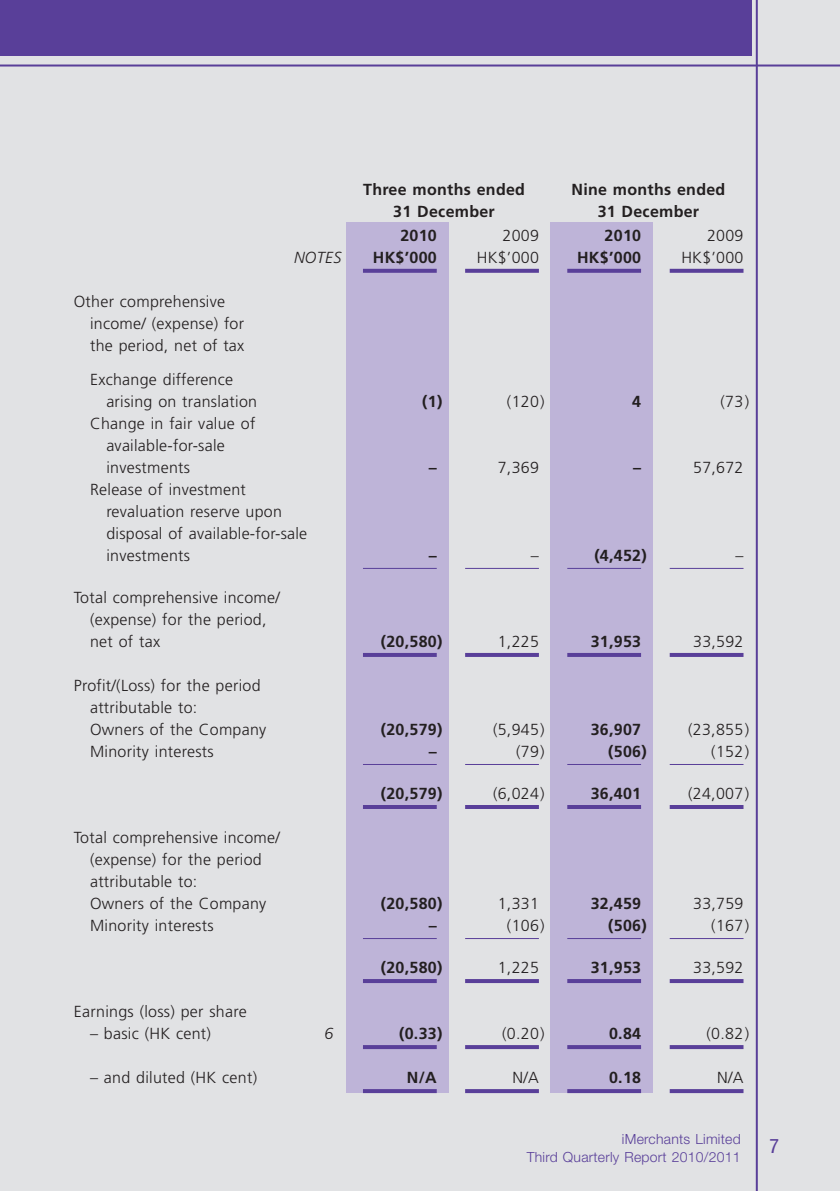
<style>
.page{position:relative;width:840px;height:1191px;background:#fff}
.page>*{position:absolute;margin:0;border:0;box-sizing:border-box;transform-origin:0 0}
.t1{font:300 16px/22px "Frutiger LT Std";letter-spacing:.015em;color:#231f20}
.t2{font:700 16px "Frutiger LT Std";letter-spacing:.015em;color:#231f20}
.t3{font:italic 300 16px "Frutiger LT Std";letter-spacing:.015em;color:#231f20}
.t4{font:300 14px/18px "Helvetica Neue LT Std";letter-spacing:.015em;color:#593f99;text-align:right}
</style>
<div class="page">
<div style="left:0;top:0;width:839px;height:1191px;background:#e1e2e4"></div>
<div style="left:0;top:0;width:750px;height:55px;background:#593f99"></div>
<hr style="left:0;top:64px;width:839px;height:2px;background:#593f99">
<hr style="left:755px;top:0;width:2px;height:1191px;background:#593f99">
<div style="left:346px;top:223px;width:102px;height:870px;background:#beb4d8"></div>
<div style="left:550px;top:223px;width:102px;height:869px;background:#beb4d8"></div>
<svg style="left:363px;top:269px;width:73px;height:4px"></svg>
<svg style="left:465px;top:269px;width:73px;height:4px"></svg>
<svg style="left:567px;top:269px;width:73px;height:4px"></svg>
<svg style="left:669px;top:269px;width:74px;height:4px"></svg>
<hr style="left:363px;top:568px;width:73px;height:1px;background:#593f99">
<hr style="left:465px;top:568px;width:73px;height:1px;background:#593f99">
<hr style="left:567px;top:568px;width:73px;height:1px;background:#593f99">
<hr style="left:669px;top:568px;width:74px;height:1px;background:#593f99">
<hr style="left:363px;top:653px;width:73px;height:4px;background:#593f99">
<hr style="left:465px;top:653px;width:73px;height:4px;background:#593f99">
<hr style="left:567px;top:653px;width:73px;height:4px;background:#593f99">
<hr style="left:669px;top:653px;width:74px;height:4px;background:#593f99">
<hr style="left:363px;top:764px;width:73px;height:1px;background:#593f99">
<hr style="left:465px;top:764px;width:73px;height:1px;background:#593f99">
<hr style="left:567px;top:764px;width:73px;height:1px;background:#593f99">
<hr style="left:669px;top:764px;width:74px;height:1px;background:#593f99">
<hr style="left:363px;top:805px;width:73px;height:4px;background:#593f99">
<hr style="left:465px;top:805px;width:73px;height:4px;background:#593f99">
<hr style="left:567px;top:805px;width:73px;height:4px;background:#593f99">
<hr style="left:669px;top:805px;width:74px;height:4px;background:#593f99">
<hr style="left:363px;top:938px;width:73px;height:1px;background:#593f99">
<hr style="left:465px;top:938px;width:73px;height:1px;background:#593f99">
<hr style="left:567px;top:938px;width:73px;height:1px;background:#593f99">
<hr style="left:669px;top:938px;width:74px;height:1px;background:#593f99">
<hr style="left:363px;top:979px;width:73px;height:4px;background:#593f99">
<hr style="left:465px;top:979px;width:73px;height:4px;background:#593f99">
<hr style="left:567px;top:979px;width:73px;height:4px;background:#593f99">
<hr style="left:669px;top:979px;width:74px;height:4px;background:#593f99">
<hr style="left:363px;top:1045px;width:73px;height:4px;background:#593f99">
<svg style="left:465px;top:1045px;width:73px;height:4px"></svg>
<hr style="left:567px;top:1045px;width:73px;height:4px;background:#593f99">
<svg style="left:669px;top:1045px;width:74px;height:4px"></svg>
<hr style="left:363px;top:1089px;width:73px;height:4px;background:#593f99">
<svg style="left:465px;top:1089px;width:73px;height:4px"></svg>
<hr style="left:567px;top:1089px;width:73px;height:4px;background:#593f99">
<svg style="left:669px;top:1089px;width:74px;height:4px"></svg>
<p class="t2" style="left:363px;top:180px;width:163px">Three months ended</p>
<p class="t2" style="left:571px;top:180px;width:155px">Nine months ended</p>
<p class="t2" style="left:393px;top:202px;width:103px">31 December</p>
<p class="t2" style="left:597px;top:202px;width:103px">31 December</p>
<p class="t2" style="left:400px;top:226px;width:38px">2010</p>
<p class="t1" style="left:502px;top:224px;width:38px">2009</p>
<p class="t2" style="left:604px;top:226px;width:38px">2010</p>
<p class="t1" style="left:706px;top:224px;width:38px">2009</p>
<p class="t1" style="left:90px;top:290px;width:156px;text-indent:-16px">Other comprehensive income/ (expense) for the period, net of tax</p>
<p class="t1" style="left:106px;top:368px;width:152px;text-indent:-16px">Exchange difference arising on translation</p>
<p class="t1" style="left:106px;top:412px;width:150px;text-indent:-16px">Change in fair value of available-for-sale investments</p>
<p class="t3" style="left:294px;top:248px;width:49px">NOTES</p>
<p class="t2" style="left:372px;top:248px;width:65px">HK$’000</p>
<p class="t1" style="left:476px;top:246px;width:64px">HK$’000</p>
<p class="t2" style="left:577px;top:248px;width:65px">HK$’000</p>
<p class="t1" style="left:681px;top:246px;width:64px">HK$’000</p>
<p class="t2" style="left:422px;top:392px;width:22px">(1)</p>
<p class="t1" style="left:506px;top:390px;width:39px">(120)</p>
<p class="t2" style="left:631px;top:392px;width:10px">4</p>
<p class="t1" style="left:720px;top:390px;width:30px">(73)</p>
<p class="t2" style="left:428px;top:458px;width:9px">–</p>
<p class="t1" style="left:497px;top:456px;width:43px">7,369</p>
<p class="t2" style="left:632px;top:458px;width:9px">–</p>
<p class="t1" style="left:692px;top:456px;width:52px">57,672</p>
<p class="t1" style="left:106px;top:478px;width:202px;text-indent:-16px">Release of investment revaluation reserve upon disposal of available-for-sale investments</p>
<p class="t1" style="left:90px;top:586px;width:191px;text-indent:-16px">Total comprehensive income/ (expense) for the period, net of tax</p>
<p class="t1" style="left:90px;top:674px;width:178px;text-indent:-16px">Profit/(Loss) for the period attributable to:<br>Owners of the Company</p>
<p class="t2" style="left:428px;top:546px;width:9px">–</p>
<p class="t1" style="left:530px;top:544px;width:9px">–</p>
<p class="t2" style="left:594px;top:546px;width:54px">(4,452)</p>
<p class="t1" style="left:735px;top:544px;width:9px">–</p>
<p class="t2" style="left:380px;top:632px;width:63px">(20,580)</p>
<p class="t1" style="left:497px;top:630px;width:43px">1,225</p>
<p class="t2" style="left:590px;top:632px;width:52px">31,953</p>
<p class="t1" style="left:692px;top:630px;width:52px">33,592</p>
<p class="t2" style="left:380px;top:720px;width:63px">(20,579)</p>
<p class="t1" style="left:493px;top:718px;width:53px">(5,945)</p>
<p class="t2" style="left:590px;top:720px;width:52px">36,907</p>
<p class="t1" style="left:687px;top:718px;width:62px">(23,855)</p>
<p class="t1" style="left:90px;top:740px;width:125px">Minority interests</p>
<p class="t2" style="left:428px;top:742px;width:9px">–</p>
<p class="t1" style="left:516px;top:740px;width:30px">(79)</p>
<p class="t2" style="left:608px;top:742px;width:40px">(506)</p>
<p class="t1" style="left:711px;top:740px;width:39px">(152)</p>
<p class="t2" style="left:380px;top:784px;width:63px">(20,579)</p>
<p class="t1" style="left:493px;top:782px;width:53px">(6,024)</p>
<p class="t2" style="left:590px;top:784px;width:52px">36,401</p>
<p class="t1" style="left:687px;top:782px;width:62px">(24,007)</p>
<p class="t1" style="left:90px;top:826px;width:191px;text-indent:-16px">Total comprehensive income/ (expense) for the period attributable to:<br>Owners of the Company</p>
<p class="t2" style="left:380px;top:894px;width:63px">(20,580)</p>
<p class="t1" style="left:497px;top:892px;width:43px">1,331</p>
<p class="t2" style="left:590px;top:894px;width:52px">32,459</p>
<p class="t1" style="left:692px;top:892px;width:52px">33,759</p>
<p class="t1" style="left:90px;top:914px;width:125px">Minority interests</p>
<p class="t2" style="left:428px;top:916px;width:9px">–</p>
<p class="t1" style="left:506px;top:914px;width:39px">(106)</p>
<p class="t2" style="left:608px;top:916px;width:40px">(506)</p>
<p class="t1" style="left:711px;top:914px;width:39px">(167)</p>
<p class="t2" style="left:380px;top:958px;width:63px">(20,580)</p>
<p class="t1" style="left:497px;top:956px;width:43px">1,225</p>
<p class="t2" style="left:590px;top:958px;width:52px">31,953</p>
<p class="t1" style="left:692px;top:956px;width:52px">33,592</p>
<p class="t1" style="left:74px;top:1000px;width:174px">Earnings (loss) per share</p>
<p class="t1" style="left:90px;top:1022px;width:122px">– basic (HK cent)</p>
<p class="t3" style="left:324px;top:1024px;width:10px">6</p>
<p class="t2" style="left:399px;top:1024px;width:45px">(0.33)</p>
<p class="t1" style="left:502px;top:1022px;width:44px">(0.20)</p>
<p class="t2" style="left:608px;top:1024px;width:33px">0.84</p>
<p class="t1" style="left:706px;top:1022px;width:44px">(0.82)</p>
<p class="t1" style="left:90px;top:1066px;width:168px">– and diluted (HK cent)</p>
<p class="t2" style="left:406px;top:1068px;width:31px">N/A</p>
<p class="t1" style="left:512px;top:1066px;width:28px">N/A</p>
<p class="t2" style="left:608px;top:1068px;width:33px">0.18</p>
<p class="t1" style="left:716px;top:1066px;width:28px">N/A</p>
<p class="t4" style="left:526px;top:1129px;width:215px">iMerchants Limited<br>Third Quarterly Report 2010/2011</p>
</div>
